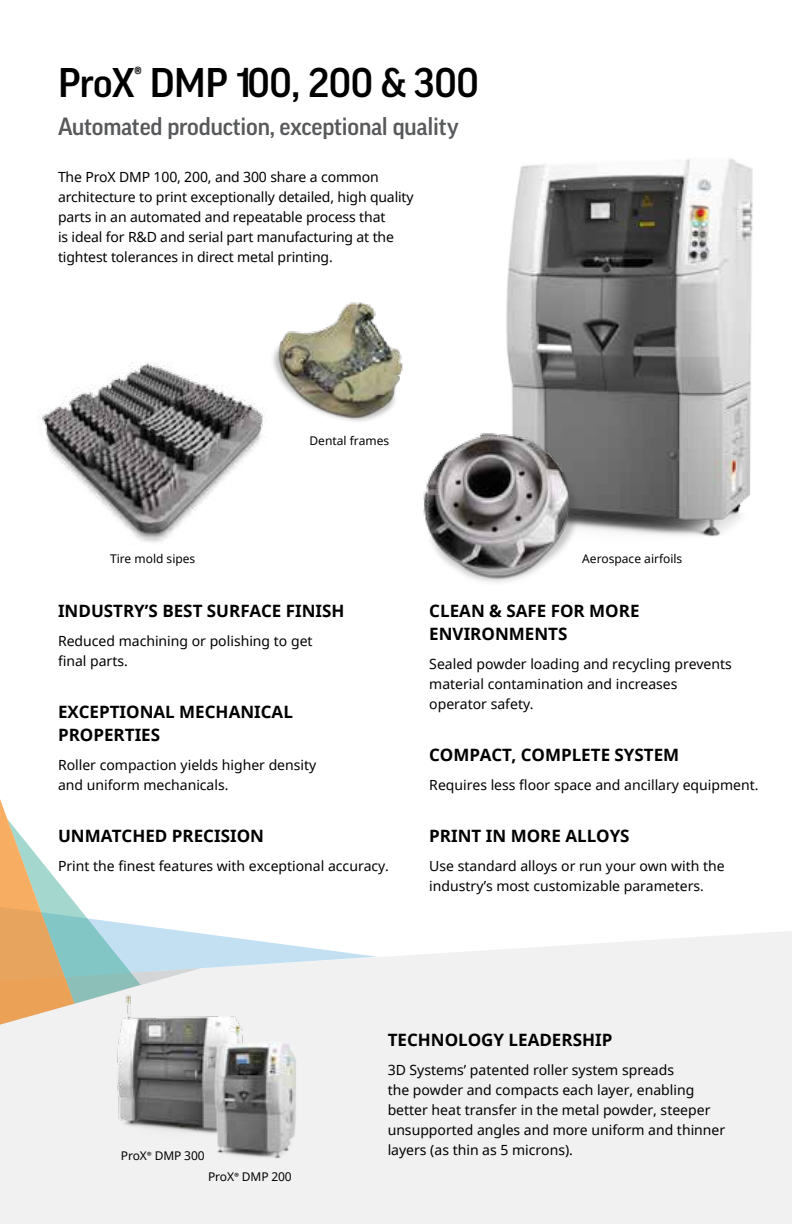
<style>
.page{position:relative;width:792px;height:1224px;background:#fff}
.page>*{position:absolute;margin:0;border:0;box-sizing:border-box;transform-origin:0 0}
.t1{font:500 40px "Good Pro";letter-spacing:-.01em;color:#000}
.t2{font:500 24px "Good Pro";letter-spacing:-.01em;color:#58595b}
.t3{font:700 17px/23px "Noto Sans";color:#000}
.t4{font:14px/20px "Noto Sans";color:#000}
.t5{font:12px "Noto Sans";color:#000}
.s1{font-family:"Myriad Pro"}
</style>
<div class="page">
<div style="left:0;top:931px;width:792px;height:293px;background:#f1f1f2"></div>
<svg style="left:0;top:799px;width:378px;height:229px"></svg>
<img style="left:506px;top:158px;width:247px;height:379px">
<img style="left:423px;top:407px;width:156px;height:176px">
<img style="left:38px;top:362px;width:209px;height:181px">
<img style="left:247px;top:302px;width:200px;height:156px">
<img style="left:58px;top:991px;width:253px;height:152px">
<img style="left:134px;top:1018px;width:254px;height:152px">
<h1 class="t1" style="left:58px;top:60px;width:422px">ProX<sup>®</sup> DMP 100, 200 &amp; 300</h1>
<h2 class="t2" style="left:58px;top:112px;width:402px">Automated production, exceptional quality</h2>
<p class="t4" style="left:58px;top:166px;width:357px">The ProX DMP 100, 200, and 300 share a common architecture to print exceptionally detailed, high quality parts in an automated and repeatable process that<br>is ideal for R&amp;D and serial part manufacturing at the tightest tolerances in direct metal printing.</p>
<p class="t5" style="left:310px;top:432px;width:81px">Dental frames</p>
<p class="t5" style="left:110px;top:551px;width:87px">Tire mold sipes</p>
<p class="t5" style="left:582px;top:550px;width:102px">Aerospace airfoils</p>
<p class="t3" style="left:58px;top:599px;width:288px">INDUSTRY’S BEST SURFACE FINISH</p>
<p class="t4" style="left:58px;top:631px;width:256px">Reduced machining or polishing to get final parts.</p>
<p class="t3" style="left:58px;top:700px;width:236px">EXCEPTIONAL MECHANICAL<br>PROPERTIES</p>
<p class="t4" style="left:58px;top:755px;width:260px">Roller compaction yields higher density and uniform mechanicals.</p>
<p class="t3" style="left:58px;top:824px;width:208px">UNMATCHED PRECISION</p>
<p class="t4" style="left:58px;top:856px;width:332px">Print the finest features with exceptional accuracy.</p>
<p class="t3" style="left:429px;top:599px;width:212px">CLEAN &amp; SAFE FOR MORE<br>ENVIRONMENTS</p>
<p class="t4" style="left:429px;top:654px;width:304px">Sealed powder loading and recycling prevents material contamination and increases operator safety.</p>
<p class="t3" style="left:429px;top:743px;width:252px">COMPACT, COMPLETE SYSTEM</p>
<p class="t4" style="left:429px;top:774px;width:331px">Requires less floor space and ancillary equipment.</p>
<p class="t3" style="left:429px;top:824px;width:202px">PRINT IN MORE ALLOYS</p>
<p class="t4" style="left:429px;top:855px;width:297px">Use standard alloys or run your own with the industry’s most customizable parameters.</p>
<p class="t5" style="left:121px;top:1147px;width:85px">ProX<span class="s1">®</span> DMP 300</p>
<p class="t5" style="left:208px;top:1169px;width:85px">ProX<span class="s1">®</span> DMP 200</p>
<p class="t3" style="left:388px;top:1028px;width:226px">TECHNOLOGY LEADERSHIP</p>
<p class="t4" style="left:388px;top:1059px;width:339px">3D Systems’ patented roller system spreads<br>the powder and compacts each layer, enabling better heat transfer in the metal powder, steeper unsupported angles and more uniform and thinner layers (as thin as 5 microns).</p>
</div>
